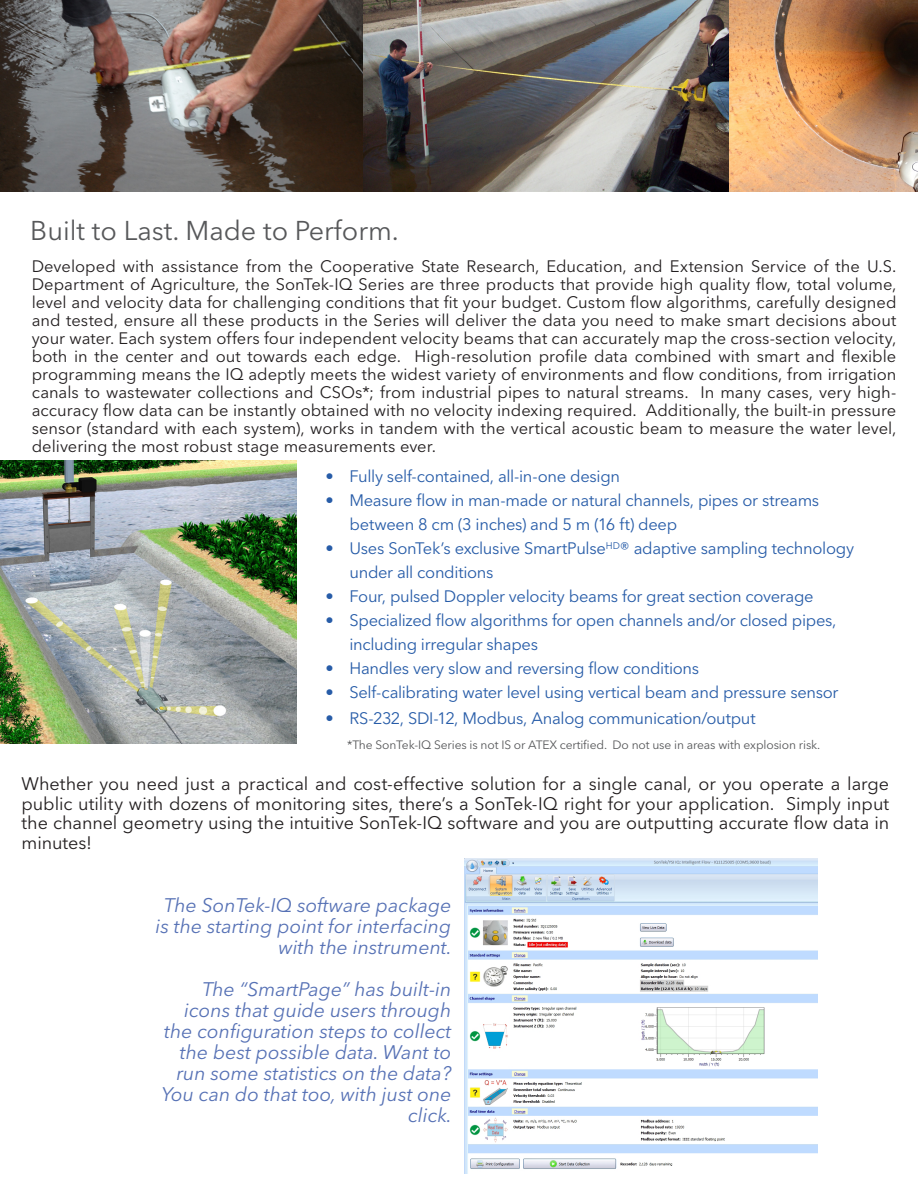
<style>
.page{position:relative;width:918px;height:1188px;background:#fff}
.page>*{position:absolute;margin:0;border:0;box-sizing:border-box;transform-origin:0 0}
.Body{font:27px "Avenir Next LT Pro";color:#57585a}
.Body-2{font:italic 19.5px/21px "Avenir Next LT Pro";color:#5671b5;text-align:right}
.maintext{font:18px/19.5px "Avenir Next LT Pro";letter-spacing:-.005em;color:#231f20;text-align:justify}
.maintext-2{font:16.5px/18px "Avenir Next LT Pro";color:#231f20;text-align:justify}
.t1{font:16.5px/24px "Avenir Next LT Pro";letter-spacing:-.02em;color:#275ca8}
.Body-3{font:12px "Avenir Next LT Pro";letter-spacing:-.01em;color:#57585a}
</style>
<div class="page">
<img style="left:0;top:461px;width:297px;height:282px">
<img style="left:0;top:0;width:918px;height:191px">
<img style="left:464px;top:859px;width:354px;height:315px">
<p class="Body" style="left:30px;top:214px;width:370px">Built to Last. Made to Perform.</p>
<p class="maintext-2" style="left:32px;top:258px;width:866px">Developed with assistance from the Cooperative State Research, Education, and Extension Service of the U.S.<br>Department of Agriculture, the SonTek-IQ Series are three products that provide high quality flow, total volume, level and velocity data for challenging conditions that fit your budget. Custom flow algorithms, carefully designed and tested, ensure all these products in the Series will deliver the data you need to make smart decisions about your water. Each system offers four independent velocity beams that can accurately map the cross-section velocity, both in the center and out towards each edge. High-resolution profile data combined with smart and flexible programming means the IQ adeptly meets the widest variety of environments and flow conditions, from irrigation canals to wastewater collections and CSOs*; from industrial pipes to natural streams. In many cases, very high&shy;accuracy flow data can be instantly obtained with no velocity indexing required. Additionally, the built-in pressure sensor (standard with each system), works in tandem with the vertical acoustic beam to measure the water level, delivering the most robust stage measurements ever.</p>
<p class="t1" style="left:326px;top:465px;width:296px">• Fully self-contained, all-in-one design</p>
<p class="t1" style="left:349px;top:489px;width:471px;text-indent:-24px">• Measure flow in man-made or natural channels, pipes or streams between 8 cm (3 inches) and 5 m (16 ft) deep</p>
<p class="t1" style="left:349px;top:537px;width:506px;text-indent:-24px">• Uses SonTek’s exclusive SmartPulse<sup>HD</sup>® adaptive sampling technology under all conditions</p>
<p class="t1" style="left:326px;top:585px;width:490px">• Four, pulsed Doppler velocity beams for great section coverage</p>
<p class="t1" style="left:349px;top:609px;width:489px;text-indent:-24px">• Specialized flow algorithms for open channels and/or closed pipes, including irregular shapes</p>
<p class="t1" style="left:326px;top:657px;width:375px">• Handles very slow and reversing flow conditions</p>
<p class="t1" style="left:326px;top:681px;width:515px">• Self-calibrating water level using vertical beam and pressure sensor</p>
<p class="t1" style="left:326px;top:706px;width:432px">• RS-232, SDI-12, Modbus, Analog communication/output</p>
<p class="Body-3" style="left:347px;top:738px;width:475px">*The SonTek-IQ Series is not IS or ATEX certified. Do not use in areas with explosion risk.</p>
<p class="maintext" style="left:22px;top:774px;width:869px">Whether you need just a practical and cost-effective solution for a single canal, or you operate a large public utility with dozens of monitoring sites, there’s a SonTek-IQ right for your application. Simply input the channel geometry using the intuitive SonTek-IQ software and you are outputting accurate flow data in minutes!</p>
<p class="Body-2" style="left:156px;top:895px;width:298px">The SonTek-IQ software package is the starting point for interfacing with the instrument.</p>
<p class="Body-2" style="left:162px;top:979px;width:292px">The “SmartPage” has built-in icons that guide users through the configuration steps to collect the best possible data. Want to run some statistics on the data?<br>You can do that too, with just one click.</p>
</div>
